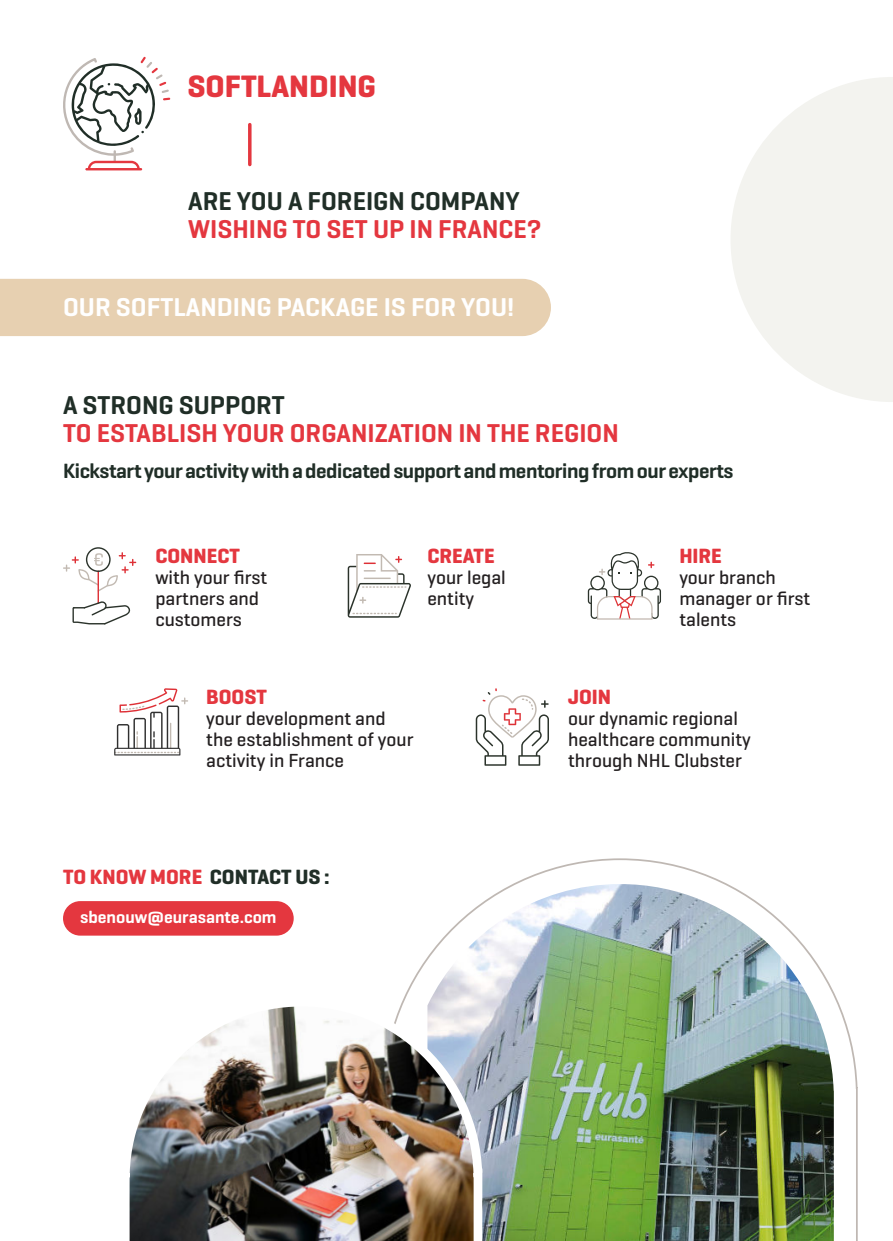
<style>
.page{position:relative;width:893px;height:1241px;background:#fff}
.page>*{position:absolute;margin:0;border:0;box-sizing:border-box;transform-origin:0 0}
.t1{font:700 31.5px "Geogrotesque";color:#e4373f}
.t2{font:600 26.25px "Geogrotesque";color:#e4373f}
.t3{font:600 26.25px "Geogrotesque";color:#202e27}
.t4{font:600 26.25px "Geogrotesque";color:#fff}
.t5{font:600 21px "Geogrotesque";letter-spacing:-.02em;color:#202e27}
.t6{font:700 21px "Geogrotesque";color:#e4373f}
.t7{font:500 19.25px/21px "Geogrotesque";color:#231f20}
.t8{font:600 17.5px "Geogrotesque";color:#fff}
.s1{color:#202e27}
</style>
<div class="page">
<div style="left:0;top:279px;width:551px;height:57px;background:#e7d0b1"></div>
<svg style="left:406px;top:858px;width:452px;height:382px"></svg>
<svg style="left:731px;top:77px;width:162px;height:325px;fill:#f3f3ef"></svg>
<svg style="left:63px;top:57px;width:107px;height:113px"></svg>
<svg style="left:248px;top:125px;width:4px;height:39px"></svg>
<img style="left:427px;top:883px;width:407px;height:357px">
<div style="left:63px;top:901px;width:231px;height:34px;background:#e4373f;border-radius:17px"></div>
<hr style="left:98px;top:570px;width:1px;height:33px;background:#de3036">
<svg style="left:63px;top:547px;width:73px;height:44px"></svg>
<svg style="left:72px;top:600px;width:59px;height:24px"></svg>
<svg style="left:114px;top:688px;width:74px;height:67px"></svg>
<svg style="left:348px;top:554px;width:63px;height:63px"></svg>
<svg style="left:476px;top:688px;width:73px;height:77px"></svg>
<svg style="left:588px;top:552px;width:73px;height:67px"></svg>
<img style="left:129px;top:993px;width:358px;height:247px">
<h1 class="t1" style="left:187px;top:69px;width:190px">SOFTLANDING</h1>
<h2 class="t3" style="left:188px;top:190px;width:333px">ARE YOU A FOREIGN COMPANY</h2>
<h2 class="t2" style="left:188px;top:218px;width:355px">WISHING TO SET UP IN FRANCE?</h2>
<h2 class="t4" style="left:63px;top:296px;width:453px">OUR SOFTLANDING PACKAGE IS FOR YOU!</h2>
<h2 class="t3" style="left:63px;top:393px;width:223px">A STRONG SUPPORT</h2>
<h2 class="t2" style="left:63px;top:421px;width:557px">TO ESTABLISH YOUR ORGANIZATION IN THE REGION</h2>
<p class="t5" style="left:63px;top:462px;width:672px">Kickstart your activity with a dedicated support and mentoring from our experts</p>
<p class="t6" style="left:155px;top:544px;width:86px">CONNECT</p>
<p class="t7" style="left:155px;top:567px;width:114px">with your first partners and customers</p>
<p class="t6" style="left:427px;top:544px;width:69px">CREATE</p>
<p class="t7" style="left:427px;top:567px;width:80px">your legal entity</p>
<p class="t6" style="left:206px;top:685px;width:62px">BOOST</p>
<p class="t7" style="left:206px;top:708px;width:209px">your development and the establishment of your activity in France</p>
<p class="t6" style="left:63px;top:865px;width:268px">TO KNOW MORE <span class="s1">CONTACT US :</span></p>
<p class="t8" style="left:80px;top:909px;width:198px">sbenouw@eurasante.com</p>
<p class="t6" style="left:679px;top:544px;width:44px">HIRE</p>
<p class="t7" style="left:679px;top:567px;width:133px">your branch manager or first talents</p>
<p class="t6" style="left:568px;top:685px;width:45px">JOIN</p>
<p class="t7" style="left:568px;top:708px;width:184px">our dynamic regional healthcare community through NHL Clubster</p>
</div>
